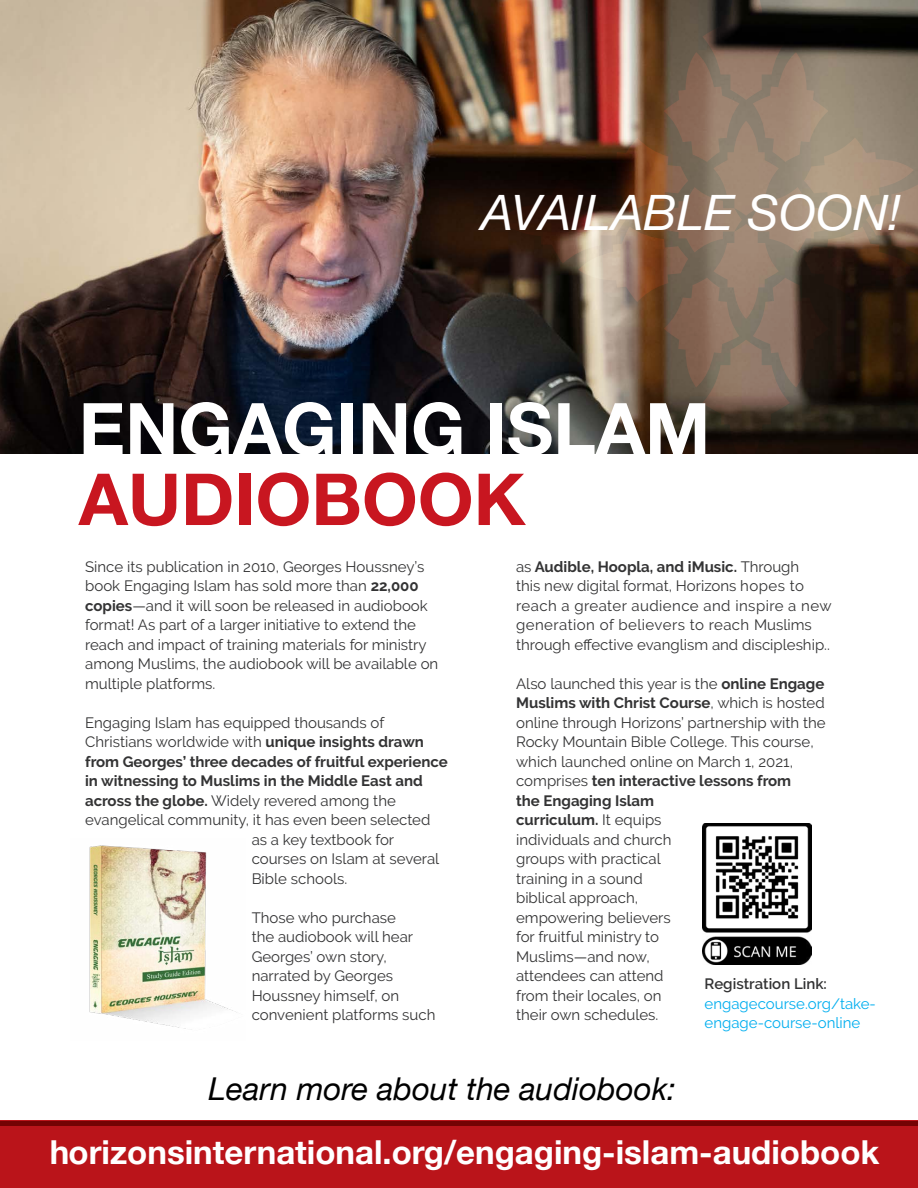
<style>
.page{position:relative;width:918px;height:1188px;background:#fff}
.page>*{position:absolute;margin:0;border:0;box-sizing:border-box;transform-origin:0 0}
.t1{font:700 71.85px "Helvetica Neue";color:#fff}
.t2{font:700 71.85px "Helvetica Neue";color:#c81620}
.t3{font:italic 48.75px "Helvetica Neue";color:#fff}
.t4{font:700 33px "Helvetica Neue";color:#fff}
.t5{font:italic 31.5px "Helvetica Neue";color:#000}
.t6{font:15px/19.5px "Raleway";color:#333334}
.t7{font:700 15px "Raleway";color:#333334}
.t8{font:15px/19.5px "Raleway";color:#00aeef}
.t9{font:600 15px "Raleway";color:#333334}
.s1{font-weight:700}
</style>
<div class="page">
<div style="left:0;top:1121px;width:918px;height:67px;background:#ba141a"></div>
<hr style="left:0;top:1121px;width:918px;height:4px;background:#740304">
<img style="left:0;top:0;width:499px;height:453px">
<img style="left:89px;top:845px;width:148px;height:185px">
<img style="left:499px;top:0;width:419px;height:454px">
<img style="left:702px;top:824px;width:109px;height:140px">
<h2 class="t3" style="left:481px;top:178px;width:422px">AVAILABLE SOON!</h2>
<h1 class="t1" style="left:79px;top:373px;width:633px">ENGAGING ISLAM</h1>
<h1 class="t2" style="left:79px;top:443px;width:448px">AUDIOBOOK</h1>
<p class="t6" style="left:85px;top:556px;width:355px">Since its publication in 2010, Georges Houssney’s book Engaging Islam has sold more than <span class="s1">22,000 copies</span>—and it will soon be released in audiobook format! As part of a larger initiative to extend the reach and impact of training materials for ministry among Muslims, the audiobook will be available on multiple platforms.</p>
<p class="t6" style="left:85px;top:712px;width:301px">Engaging Islam has equipped thousands of</p>
<p class="t6" style="left:85px;top:732px;width:340px">Christians worldwide with <span class="s1">unique insights drawn</span></p>
<p class="t7" style="left:85px;top:753px;width:364px">from Georges’ three decades of fruitful experience</p>
<p class="t7" style="left:85px;top:772px;width:339px">in witnessing to Muslims in the Middle East and</p>
<p class="t6" style="left:85px;top:790px;width:312px"><span class="s1">across the globe.</span> Widely revered among the</p>
<p class="t6" style="left:85px;top:810px;width:347px">evangelical community, it has even been selected</p>
<p class="t6" style="left:252px;top:829px;width:144px">as a key textbook for</p>
<p class="t6" style="left:252px;top:849px;width:189px">courses on Islam at several</p>
<p class="t6" style="left:252px;top:868px;width:97px">Bible schools.</p>
<p class="t6" style="left:252px;top:907px;width:185px">Those who purchase<br>the audiobook will hear<br>Georges’ own story, narrated by Georges<br>Houssney himself, on convenient platforms such</p>
<p class="t6" style="left:516px;top:556px;width:317px">as <span class="s1">Audible, Hoopla, and iMusic.</span> Through<br>this new digital format, Horizons hopes to reach a greater audience and inspire a new generation of believers to reach Muslims through effective evanglism and discipleship..</p>
<p class="t6" style="left:516px;top:673px;width:311px">Also launched this year is the <span class="s1">online Engage<br>Muslims with Christ Course</span>, which is hosted online through Horizons’ partnership with the<br>Rocky Mountain Bible College. This course, which launched online on March 1, 2021, comprises <span class="s1">ten interactive lessons from<br>the Engaging Islam<br>curriculum.</span> It equips<br>individuals and church<br>groups with practical<br>training in a sound<br>biblical approach,<br>empowering believers<br>for fruitful ministry to<br>Muslims—and now,<br>attendees can attend<br>from their locales, on<br>their own schedules.</p>
<p class="t9" style="left:705px;top:975px;width:124px">Registration Link:</p>
<p class="t8" style="left:705px;top:994px;width:173px">engagecourse.org/take&shy;engage-course-online</p>
<h3 class="t5" style="left:209px;top:1066px;width:469px">Learn more about the audiobook:</h3>
<h3 class="t4" style="left:49px;top:1126px;width:832px">horizonsinternational.org/engaging-islam-audiobook</h3>
</div>
